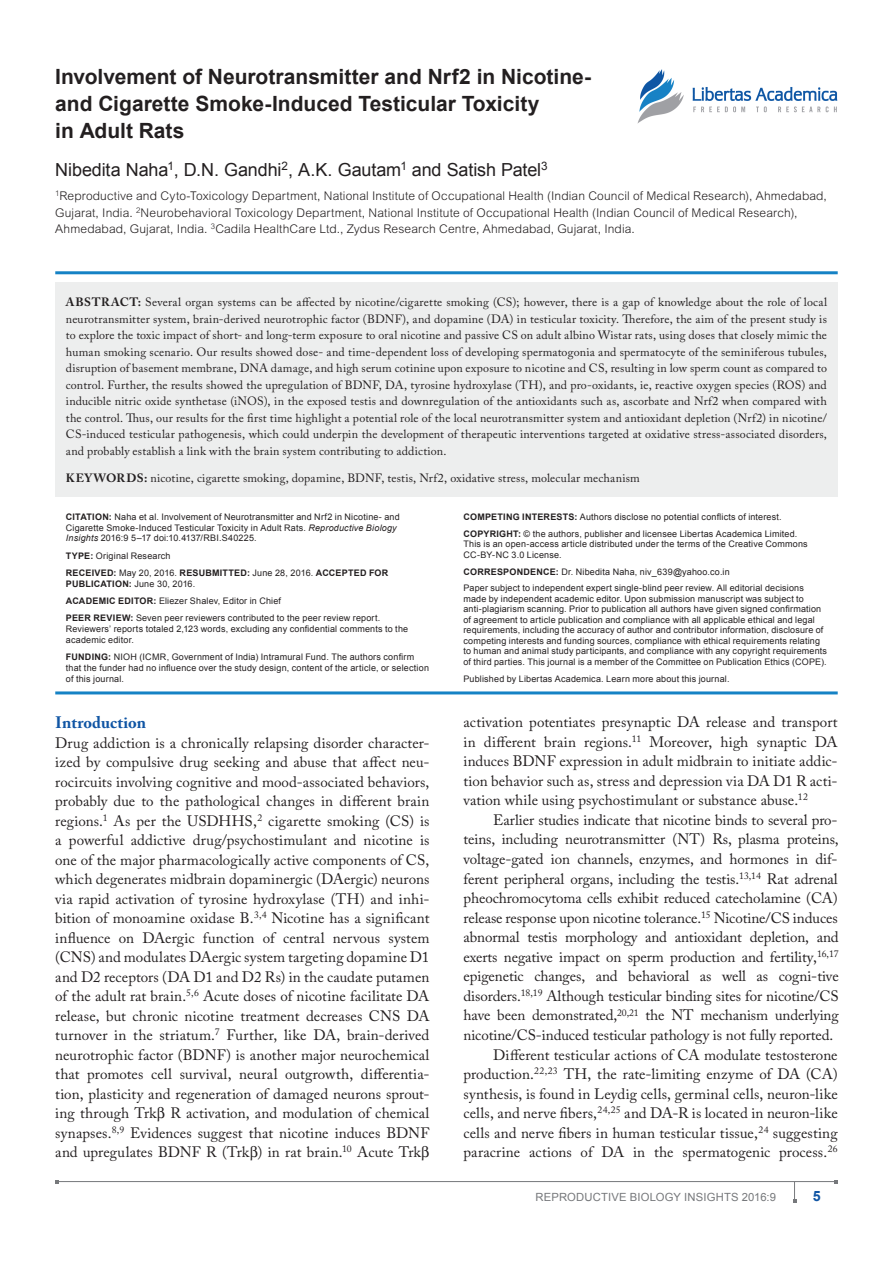
<style>
.page{position:relative;width:893px;height:1263px;background:#fff}
.page>*{position:absolute;margin:0;border:0;box-sizing:border-box;transform-origin:0 0}
.ArticleTitle{font:700 21px/27px "Arial";color:#231f20}
.AuthorName{font:18px "Arial";letter-spacing:-.01em;color:#231f20}
.Heading1{font:700 16.5px "Adobe Caslon Pro";color:#1055a4}
.BodyText_First{font:15px/19.5px "Adobe Caslon Pro";letter-spacing:.005em;color:#231f20;text-align:justify}
.BodyText{font:15px/19.5px "Adobe Caslon Pro";letter-spacing:-.005em;color:#231f20;text-align:justify}
.RunningFooter-Folio{font:700 14.25px "Arial";color:#1055a4}
.t1{font:12px/16.5px "Adobe Caslon Pro";letter-spacing:.015em;color:#231f20;text-align:justify}
.AuthorAffiliation{font:300 12px/16.5px "Arial MT Std";letter-spacing:.01em;color:#231f20}
.RunningFooter{font:11.25px "Arial";letter-spacing:.015em;color:#76787b}
.t2{font:9px/10.5px "Arial";letter-spacing:.02em;color:#231f20}
.s1{font-weight:700}
.s2{font-style:italic}
</style>
<div class="page">
<hr style="left:57px;top:1181px;width:779px;height:1px;background:#76787b">
<svg style="left:793px;top:1182px;width:3px;height:20px"></svg>
<img style="left:637px;top:69px;width:201px;height:55px">
<hr style="left:55px;top:271px;width:783px;height:3px;background:#1582c5">
<hr style="left:55px;top:691px;width:783px;height:3px;background:#1582c5">
<div style="left:55px;top:282px;width:783px;height:215px;background:#edeeee"></div>
<p class="ArticleTitle" style="left:55px;top:64px;width:537px">Involvement of Neurotransmitter and Nrf2 in Nicotine&shy;and Cigarette Smoke-Induced Testicular Toxicity<br>in Adult Rats</p>
<p class="AuthorName" style="left:55px;top:158px;width:494px">N ibedita Naha<sup>1</sup>, D.N . Gandhi<sup>2</sup>, A.K. Gautam<sup>1</sup> and Satish Patel<sup>3</sup></p>
<p class="AuthorAffiliation" style="left:55px;top:188px;width:773px"><sup>1</sup>Reproductive and Cyto-Toxicology Department, National Institute of Occupational Health (Indian Council of Medical Research), Ahmedabad,<br>Gujarat, India. <sup>2</sup>Neurobehavioral Toxicology Department, National Institute of Occupational Health (Indian Council of Medical Research),<br>Ahmedabad, Gujarat, India. <sup>3</sup>Cadila HealthCare Ltd., Zydus Research Centre, Ahmedabad, Gujarat, India.</p>
<p class="t1" style="left:66px;top:294px;width:763px"><span class="s1">ABSTRACT:</span> Several organ systems can be affected by nicotine/cigarette smoking (CS); however, there is a gap of knowledge about the role of local neurotransmitter system, brain-derived neurotrophic factor (BDNF), and dopamine (DA) in testicular toxicity. Therefore, the aim of the present study is to explore the toxic impact of short- and long-term exposure to oral nicotine and passive CS on adult albino Wistar rats, using doses that closely mimic the human smoking scenario. Our results showed dose- and time-dependent loss of developing spermatogonia and spermatocyte of the seminiferous tubules, disruption of basement membrane, DNA damage, and high serum cotinine upon exposure to nicotine and CS, resulting in low sperm count as compared to control. Further, the results showed the upregulation of BDNF, DA, tyrosine hydroxylase (TH), and pro-oxidants, ie, reactive oxygen species (ROS) and inducible nitric oxide synthetase (iNOS), in the exposed testis and downregulation of the antioxidants such as, ascorbate and Nrf2 when compared with the control. Thus, our results for the first time highlight a potential role of the local neurotransmitter system and antioxidant depletion (Nrf2) in nicotine/ CS-induced testicular pathogenesis, which could underpin the development of therapeutic interventions targeted at oxidative stress-associated disorders, and probably establish a link with the brain system contributing to addiction.</p>
<p class="t1" style="left:66px;top:469px;width:575px"><span class="s1">KEYWORDS:</span> nicotine, cigarette smoking, dopamine, BDNF, testis, Nrf2, oxidative stress, molecular mechanism</p>
<p class="t2" style="left:66px;top:511px;width:335px"><span class="s1">CITATION:</span> Naha et al. I nvolvement of Neurotransmitter and N rf2 in N icotine- and<br>Cigarette Smoke-I nduced Testicular Toxicity in Adult Rats. <span class="s2">Reproductive Biology<br>Insights</span> 2016:9 5–17 doi:10.4137/RBI .S40225.</p>
<p class="t2" style="left:66px;top:547px;width:324px;line-height:17.2px"><span class="s1">TYPE:</span> Original Research<br><span class="s1">RECEIVED:</span> May 20, 2016. <span class="s1">RESUBMITTED:</span> June 28, 2016. <span class="s1">ACCEPTED FOR</span></p>
<p class="t2" style="left:66px;top:575px;width:316px;line-height:17.2px"><span class="s1">PUBLICATION:</span> June 30, 2016.<br><span class="s1">ACADEMIC EDITOR:</span> Eliezer Shalev, Editor in Chief<br><span class="s1">PEER REVIEW:</span> Seven peer reviewers contributed to the peer review report.</p>
<p class="t2" style="left:66px;top:624px;width:344px">Reviewers’ reports totaled 2,123 words, excluding any confidential comments to the academic editor.</p>
<p class="t2" style="left:66px;top:652px;width:365px"><span class="s1">FUNDING:</span> NIOH (ICMR, Government of India) Intramural Fund. The authors confirm that the funder had no influence over the study design, content of the article, or selection of this journal.</p>
<p class="t2" style="left:463px;top:508px;width:335px;line-height:17px"><span class="s1">COMPETING INTERESTS:</span> Authors disclose no potential conflicts of interest.<br><span class="s1">COPYRIGHT:</span> © the authors, publisher and licensee Libertas Academica Limited.</p>
<p class="t2" style="left:463px;top:539px;width:346px">This is an open-access article distributed under the terms of the Creative Commons<br>CC -BY-NC</p>
<p class="t2" style="left:463px;top:546px;width:342px;line-height:17px;text-indent:48px">3.0 License.<br><span class="s1">CORRESPONDENCE:</span> Dr. N ibedita Naha, niv_639@yahoo.co.in<br>Paper subject to independent expert single-blind peer review. All editorial decisions</p>
<p class="t2" style="left:463px;top:594px;width:365px">made by independent academic editor. U pon submission manuscript was subject to anti-plagiarism scanning. Prior to publication all authors have given signed confirmation of agreement to article publication and compliance with all applicable ethical and legal requirements, including the accuracy of author and contributor information, disclosure of competing interests and funding sources, compliance with ethical requirements relating to human and animal study participants, and compliance with any copyright requirements of third parties. This journal is a member of the Committee on Publication Ethics (COPE</p>
<p class="t2" style="left:821px;top:657px;width:7px">).</p>
<p class="t2" style="left:463px;top:673px;width:267px">Published by Libertas Academica. Learn more about this journal.</p>
<p class="Heading1" style="left:55px;top:713px;width:92px">Introduction</p>
<p class="BodyText_First" style="left:55px;top:733px;width:376px">Drug addiction is a chronically relapsing disorder character&shy;ized by compulsive drug seeking and abuse that affect neu&shy;rocircuits involving cognitive and mood-associated behaviors, probably due to the pathological changes in different brain regions.<sup>1</sup> As per the USDHHS,<sup>2</sup> cigarette smoking (CS) is a powerful addictive drug/psychostimulant and nicotine is one of the major pharmacologically active components of CS, which degenerates midbrain dopaminergic (DAergic) neurons via rapid activation of tyrosine hydroxylase (TH) and inhi&shy;bition of monoamine oxidase B.<sup>3,4</sup> Nicotine has a significant influence on DAergic function of central nervous system (CNS) and modulates DAergic system targeting dopamine D1 and D2 receptors (DA D1 and D2 Rs) in the caudate putamen of the adult rat brain.<sup>5,6</sup> Acute doses of nicotine facilitate DA release, but chronic nicotine treatment decreases CNS DA turnover in the striatum.<sup>7</sup> Further, like DA, brain-derived neurotrophic factor (BDNF) is another major neurochemical that promotes cell survival, neural outgrowth, differentia&shy;tion, plasticity and regeneration of damaged neurons sprout&shy;ing through Trk R activation, and modulation of chemical synapses.<sup>8,9</sup> Evidences suggest that nicotine induces BDNF and upregulates BDNF R (Trk ) in rat brain.<sup>10</sup> Acute Trk</p>
<p class="BodyText_First" style="left:463px;top:712px;width:376px">activation potentiates presynaptic DA release and transport in different brain regions.<sup>11</sup> Moreover, high synaptic DA induces BDNF expression in adult midbrain to initiate addic&shy;tion behavior such as, stress and depression via DA D1 R acti&shy;vation while using psychostimulant or substance abuse.<sup>12</sup></p>
<p class="BodyText" style="left:463px;top:810px;width:377px;text-indent:30px">Earlier studies indicate that nicotine binds to several pro&shy;teins, including neurotransmitter (NT) Rs, plasma proteins, voltage-gated ion channels, enzymes, and hormones in dif&shy;ferent peripheral organs, including the testis.<sup>13,14</sup> Rat adrenal pheochromocytoma cells exhibit reduced catecholamine (CA) release response upon nicotine tolerance.<sup>15</sup> Nicotine/CS induces abnormal testis morphology and antioxidant depletion, and exerts negative impact on sperm production and fertility,<sup>16,17 </sup>epigenetic changes, and behavioral as well as cogni-tive disorders.<sup>18,19</sup> Although testicular binding sites for nicotine/CS have been demonstrated,<sup>20,21</sup> the NT mechanism underlying nicotine/CS-induced testicular pathology is not fully reported.</p>
<p class="BodyText" style="left:463px;top:1045px;width:376px;text-indent:30px">Different testicular actions of CA modulate testosterone production.<sup>22,23</sup> TH, the rate-limiting enzyme of DA (CA) synthesis, is found in Leydig cells, germinal cells, neuron-like cells, and nerve fibers,<sup>24,25</sup> and DA-R is located in neuron-like cells and nerve fibers in human testicular tissue,<sup>24</sup> suggesting paracrine actions of DA in the spermatogenic process.<sup>26</sup></p>
<p class="RunningFooter" style="left:535px;top:1189px;width:242px">Reproductive Biology I nsights 2016:9</p>
<p class="RunningFooter-Folio" style="left:813px;top:1186px;width:9px">5</p>
</div>
